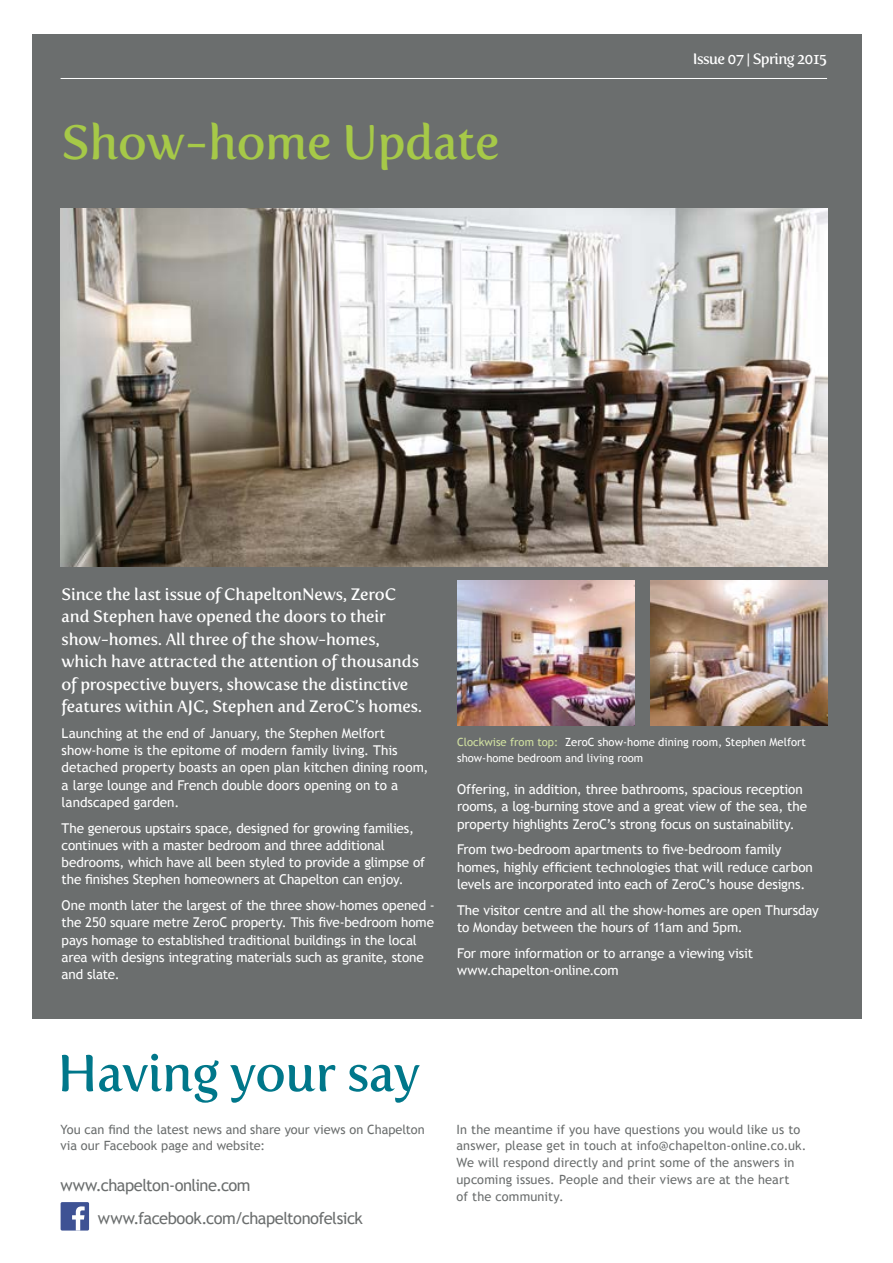
<style>
.page{position:relative;width:893px;height:1263px;background:#fff}
.page>*{position:absolute;margin:0;border:0;box-sizing:border-box;transform-origin:0 0}
.t1{font:51px "Fertigo Pro";letter-spacing:-.01em;color:#00778a}
.t2{font:48px "Fertigo Pro";letter-spacing:-.01em;color:#a6c948}
.t3{font:16.5px/22.5px "Fertigo Pro";letter-spacing:-.015em;color:#fff}
.t4{font:16.5px "Trebuchet MS";letter-spacing:-.03em;color:#6b6e6e}
.t5{font:15px "Fertigo Pro";letter-spacing:-.04em;color:#fff}
.t6{font:13.5px/17.2px "Trebuchet MS";letter-spacing:-.01em;color:#fff}
.t7{font:12.75px/16.8px "Trebuchet MS";letter-spacing:.005em;color:#6b6e6e}
.t8{font:11.25px/16.5px "Trebuchet MS";color:#fff}
.s1{color:#d1e1a1}
</style>
<div class="page">
<div style="left:32px;top:34px;width:829px;height:984px;background:#6b6e6e"></div>
<hr style="left:61px;top:78px;width:766px;height:1px;background:#fff">
<img style="left:60px;top:208px;width:767px;height:358px">
<div style="left:61px;top:1202px;width:28px;height:28px;background:#3e5294;border-radius:2px"></div>
<svg style="left:72px;top:1206px;width:13px;height:24px"></svg>
<img style="left:457px;top:580px;width:177px;height:145px">
<img style="left:650px;top:580px;width:177px;height:145px">
<h2 class="t2" style="left:62px;top:114px;width:440px">Show-home Update</h2>
<p class="t5" style="left:693px;top:50px;width:136px">Issue 07 | Spring 2015</p>
<p class="t3" style="left:62px;top:583px;width:362px">Since the last issue of ChapeltonNews, ZeroC and Stephen have opened the doors to their show-homes. All three of the show-homes, which have attracted the attention of thousands of prospective buyers, showcase the distinctive features within AJC, Stephen and ZeroC’s homes.</p>
<p class="t6" style="left:62px;top:725px;width:368px">Launching at the end of January, the Stephen Melfort show-home is the epitome of modern family living. This detached property boasts an open plan kitchen dining room, a large lounge and French double doors opening on to a landscaped garden.</p>
<p class="t6" style="left:62px;top:819px;width:365px">The generous upstairs space, designed for growing families, continues with a master bedroom and three additional bedrooms, which have all been styled to provide a glimpse of the finishes Stephen homeowners at Chapelton can enjoy.</p>
<p class="t6" style="left:62px;top:897px;width:375px">One month later the largest of the three show-homes opened - the 250 square metre ZeroC property. This five-bedroom home pays homage to established traditional buildings in the local area with designs integrating materials such as granite, stone and slate.</p>
<p class="t8" style="left:457px;top:734px;width:350px"><span class="s1">Clockwise from top:</span> ZeroC show-home dining room, Stephen Melfort show-home bedroom and living room</p>
<p class="t6" style="left:457px;top:781px;width:351px">Offering, in addition, three bathrooms, spacious reception rooms, a log-burning stove and a great view of the sea, the property highlights ZeroC’s strong focus on sustainability.</p>
<p class="t6" style="left:457px;top:841px;width:357px">From two-bedroom apartments to five-bedroom family homes, highly efficient technologies that will reduce carbon levels are incorporated into each of ZeroC’s house designs.</p>
<p class="t6" style="left:457px;top:901px;width:363px">The visitor centre and all the show-homes are open Thursday to Monday between the hours of 11am and 5pm.</p>
<p class="t6" style="left:457px;top:944px;width:297px">For more information or to arrange a viewing visit www.chapelton-online.com</p>
<h1 class="t1" style="left:57px;top:1043px;width:364px">Having your say</h1>
<p class="t7" style="left:60px;top:1121px;width:366px">You can find the latest news and share your views on Chapelton via our Facebook page and website:</p>
<p class="t4" style="left:60px;top:1176px;width:192px">www.chapelton-online.com</p>
<p class="t4" style="left:98px;top:1208px;width:266px">www.facebook.com/chapeltonofelsick</p>
<p class="t7" style="left:456px;top:1121px;width:351px">In the meantime if you have questions you would like us to answer, please get in touch at info@chapelton-online.co.uk.<br>We will respond directly and print some of the answers in upcoming issues. People and their views are at the heart<br>of the community.</p>
</div>
